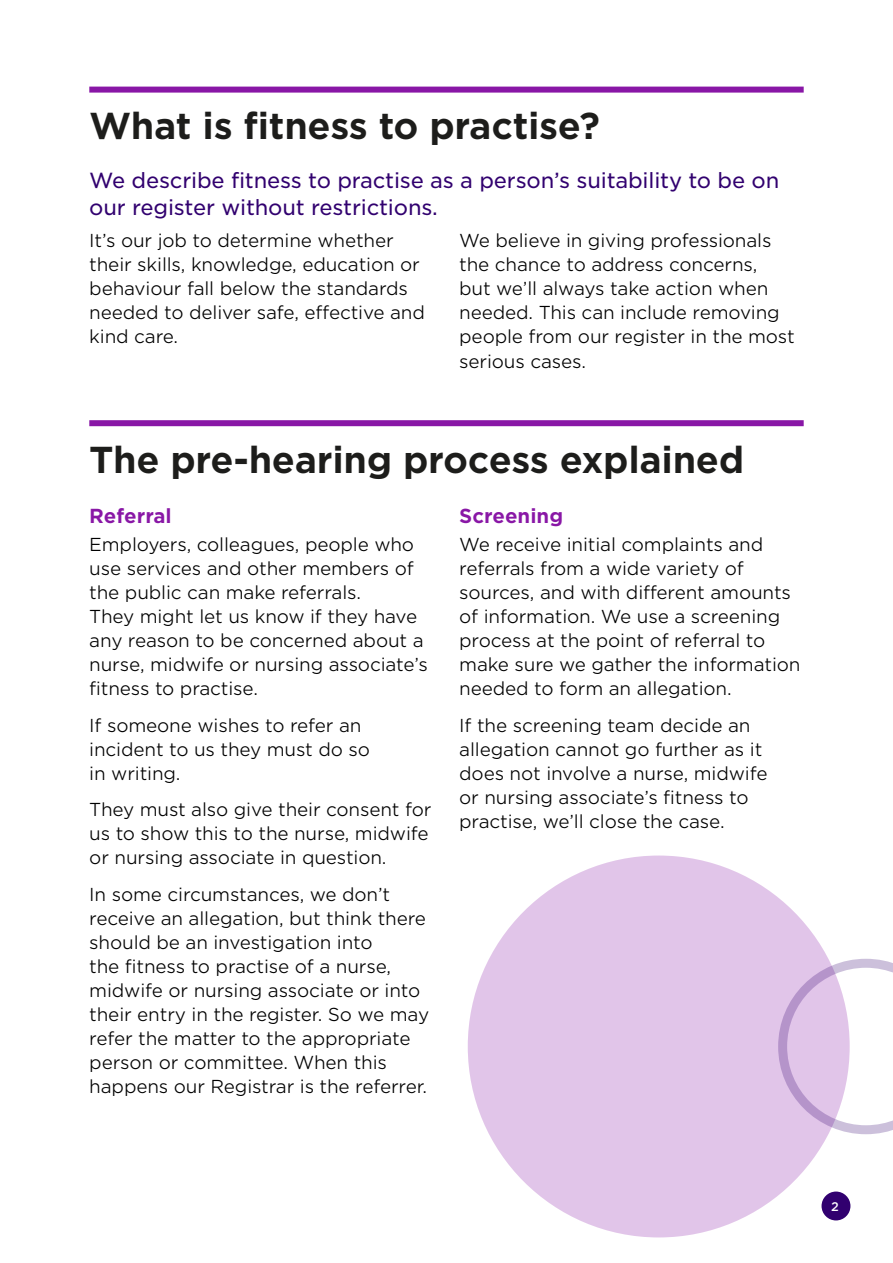
<style>
.page{position:relative;width:893px;height:1263px;background:#fff}
.page>*{position:absolute;margin:0;border:0;box-sizing:border-box;transform-origin:0 0}
.Heading{font:700 36px "Gotham S Sm";letter-spacing:-.01em;color:#1d1d1b}
.Lead_in{font:21px/27px "Gotham S Sm";letter-spacing:-.01em;color:#31006f}
.Subhead_split{font:700 19.5px "Gotham S Sm";color:#8917a6}
.Body_copy_split{font:300 18px/24px "Gotham S Sm";letter-spacing:-.01em;color:#000}
.t1{font:500 12px "Gotham S Sm";color:#fff}
</style>
<div class="page">
<div style="left:821px;top:1191px;width:29px;height:29px;background:#31006f;border-radius:50%"></div>
<div style="left:89px;top:87px;width:715px;height:6px;background:#8917a6"></div>
<div style="left:89px;top:420px;width:715px;height:6px;background:#8917a6"></div>
<div style="left:468px;top:855px;width:382px;height:382px;background:#e1c5e9;border-radius:50%"></div>
<svg style="left:778px;top:959px;width:115px;height:175px"></svg>
<h1 class="Heading" style="left:89px;top:101px;width:512px">What is fitness to practise?</h1>
<h2 class="Lead_in" style="left:89px;top:166px;width:692px">We describe fitness to practise as a person’s suitability to be on our register without restrictions.</h2>
<p class="Body_copy_split" style="left:89px;top:228px;width:337px">It’s our job to determine whether their skills, knowledge, education or behaviour fall below the standards needed to deliver safe, effective and kind care.</p>
<p class="Body_copy_split" style="left:459px;top:228px;width:337px">We believe in giving professionals the chance to address concerns,<br>but we’ll always take action when needed. This can include removing people from our register in the most serious cases.</p>
<h1 class="Heading" style="left:89px;top:435px;width:656px">The pre-hearing process explained</h1>
<h2 class="Subhead_split" style="left:89px;top:502px;width:84px">Referral</h2>
<p class="Body_copy_split" style="left:89px;top:532px;width:340px">Employers, colleagues, people who use services and other members of the public can make referrals.<br>They might let us know if they have any reason to be concerned about a nurse, midwife or nursing associate’s fitness to practise.</p>
<p class="Body_copy_split" style="left:89px;top:712px;width:282px">If someone wishes to refer an incident to us they must do so in writing.</p>
<p class="Body_copy_split" style="left:89px;top:797px;width:344px">They must also give their consent for us to show this to the nurse, midwife or nursing associate in question.</p>
<p class="Body_copy_split" style="left:89px;top:882px;width:341px">In some circumstances, we don’t receive an allegation, but think there should be an investigation into<br>the fitness to practise of a nurse, midwife or nursing associate or into their entry in the register. So we may refer the matter to the appropriate person or committee. When this happens our Registrar is the referrer.</p>
<h2 class="Subhead_split" style="left:459px;top:502px;width:105px">Screening</h2>
<p class="Body_copy_split" style="left:459px;top:532px;width:343px">We receive initial complaints and referrals from a wide variety of sources, and with different amounts of information. We use a screening process at the point of referral to make sure we gather the information needed to form an allegation.</p>
<p class="Body_copy_split" style="left:459px;top:712px;width:310px">If the screening team decide an allegation cannot go further as it does not involve a nurse, midwife or nursing associate’s fitness to practise, we’ll close the case.</p>
<p class="t1" style="left:831px;top:1198px;width:9px">2</p>
</div>
